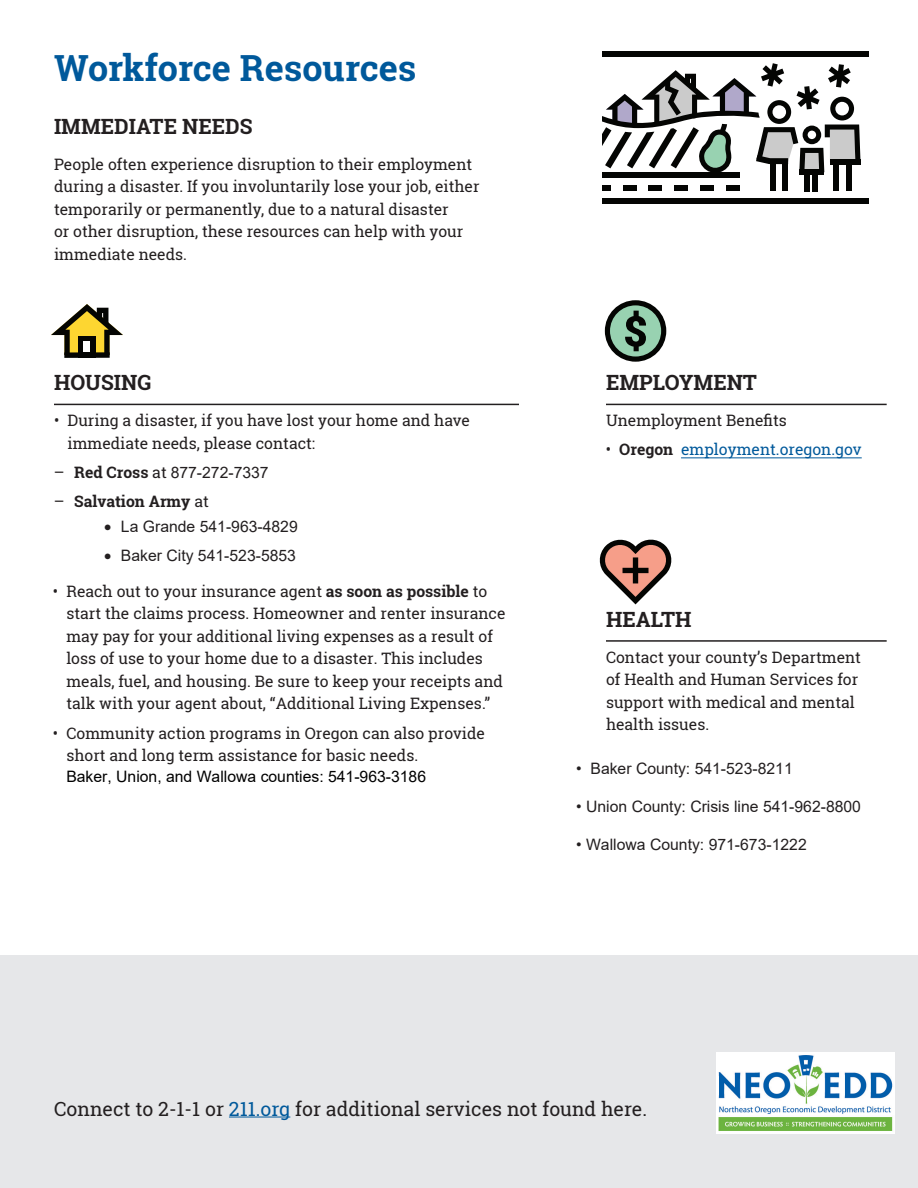
<style>
.page{position:relative;width:918px;height:1188px;background:#fff}
.page>*{position:absolute;margin:0;border:0;box-sizing:border-box;transform-origin:0 0}
.t1{font:700 36px "Roboto Slab";color:#00599b}
.H2_no_underline{font:700 21px "Roboto Slab";color:#231f20}
.body{font:19.5px "Roboto Slab";color:#231f20}
.body-2{font:15.75px/22.5px "Roboto Slab";color:#231f20}
.t2{font:15.75px "Arial";color:#231f20}
.t3{font:15.75px "Roboto Slab";color:#00599b}
.t4{font:700 15.75px "Roboto Slab";color:#231f20}
.s1{font-family:"Roboto Slab"}
.s2{font-family:"Roboto Slab";font-weight:700}
.s3{font-weight:400}
.s4{font-weight:700}
.s5{font-family:"Arial";color:#000}
.s6{color:#231f20}
.s7{font-weight:700;color:#231f20}
.s8{color:#00599b}
</style>
<div class="page">
<div style="left:0;top:956px;width:918px;height:232px;background:#e6e7e9"></div>
<hr style="left:606px;top:404px;width:281px;height:1px;background:#231f20">
<hr style="left:606px;top:640px;width:281px;height:2px;background:#231f20">
<hr style="left:54px;top:404px;width:465px;height:1px;background:#231f20">
<hr style="left:229px;top:1117px;width:61px;height:1px;background:#00599b">
<div style="left:602px;top:52px;width:266px;height:5px;background:#040503"></div>
<div style="left:602px;top:199px;width:266px;height:5px;background:#040503"></div>
<div style="left:602px;top:173px;width:137px;height:5px;background:#040503"></div>
<div style="left:602px;top:186px;width:9px;height:5px;background:#040503"></div>
<div style="left:623px;top:186px;width:13px;height:5px;background:#040503"></div>
<div style="left:649px;top:186px;width:13px;height:5px;background:#040503"></div>
<div style="left:675px;top:186px;width:13px;height:5px;background:#040503"></div>
<div style="left:700px;top:186px;width:14px;height:5px;background:#040503"></div>
<div style="left:726px;top:186px;width:14px;height:5px;background:#040503"></div>
<div style="left:770px;top:162px;width:5px;height:29px;background:#040503"></div>
<div style="left:783px;top:162px;width:5px;height:29px;background:#040503"></div>
<div style="left:805px;top:174px;width:5px;height:18px;background:#040503"></div>
<div style="left:813px;top:174px;width:5px;height:18px;background:#040503"></div>
<div style="left:833px;top:162px;width:5px;height:29px;background:#040503"></div>
<div style="left:846px;top:162px;width:5px;height:29px;background:#040503"></div>
<svg style="left:602px;top:63px;width:258px;height:111px"></svg>
<div style="left:830px;top:159px;width:30px;height:6px;background:#040503"></div>
<div style="left:799px;top:169px;width:25px;height:6px;background:#040503"></div>
<svg style="left:51px;top:304px;width:72px;height:48px"></svg>
<div style="left:64px;top:352px;width:46px;height:6px;background:#040503"></div>
<div style="left:78px;top:336px;width:18px;height:22px;background:#040503"></div>
<div style="left:84px;top:342px;width:6px;height:10px;background:#fff"></div>
<div style="left:605px;top:300px;width:61px;height:62px;background:#040503;border-radius:50%"></div>
<div style="left:610px;top:305px;width:51px;height:52px;background:#98d2b1;border-radius:50%"></div>
<svg style="left:625px;top:311px;width:21px;height:40px"></svg>
<svg style="left:600px;top:540px;width:71px;height:64px"></svg>
<img style="left:716px;top:1053px;width:178px;height:81px">
<hr style="left:681px;top:457px;width:181px;height:1px;background:#00599b">
<h1 class="t1" style="left:54px;top:43px;width:364px">Workforce Resources</h1>
<p class="H2_no_underline" style="left:54px;top:112px;width:200px">IMMEDIATE NEEDS</p>
<p class="body-2" style="left:54px;top:153px;width:427px">People often experience disruption to their employment during a disaster. If you involuntarily lose your job, either temporarily or permanently, due to a natural disaster<br>or other disruption, these resources can help with your immediate needs.</p>
<h2 class="H2_no_underline" style="left:54px;top:368px;width:99px">HOUSING</h2>
<p class="body-2" style="left:68px;top:409px;width:404px;text-indent:-14px">• During a disaster, if you have lost your home and have immediate needs, please contact:</p>
<p class="t2" style="left:54px;top:461px;width:216px"><span class="s1">–</span> <span class="s2">Red Cross</span> <span class="s1">at</span> 877-272-7337</p>
<p class="t4" style="left:54px;top:490px;width:156px"><span class="s3">–</span> Salvation Army <span class="s3">at</span></p>
<p class="t2" style="left:104px;top:516px;width:195px">• La Grande 541-963-4829</p>
<p class="t2" style="left:104px;top:545px;width:193px">• Baker City 541-523-5853</p>
<p class="body-2" style="left:66px;top:579px;width:441px;text-indent:-14px">• Reach out to your insurance agent <span class="s4">as soon as possible</span> to start the claims process. Homeowner and renter insurance may pay for your additional living expenses as a result of loss of use to your home due to a disaster. This includes meals, fuel, and housing. Be sure to keep your receipts and talk with your agent about, “Additional Living Expenses.”</p>
<p class="body-2" style="left:66px;top:722px;width:420px;line-height:21.5px;text-indent:-14px">• Community action programs in Oregon can also provide short and long term assistance for basic needs.<br><span class="s5">Baker, Union, and Wallowa counties: 541-963-3186</span></p>
<h2 class="H2_no_underline" style="left:606px;top:368px;width:153px">EMPLOYMENT</h2>
<p class="body-2" style="left:606px;top:409px;width:182px">Unemployment Benefits</p>
<p class="t3" style="left:606px;top:439px;width:257px"><span class="s6">•</span> <span class="s7">Oregon</span> employment.oregon.gov</p>
<h2 class="H2_no_underline" style="left:606px;top:605px;width:87px">HEALTH</h2>
<p class="body-2" style="left:606px;top:646px;width:257px">Contact your county’s Department of Health and Human Services for support with medical and mental health issues.</p>
<p class="t2" style="left:576px;top:758px;width:218px">• Baker County: 541-523-8211</p>
<p class="t2" style="left:576px;top:796px;width:286px">• Union County: Crisis line 541-962-8800</p>
<p class="t2" style="left:576px;top:833px;width:232px">• Wallowa County: 971-673-1222</p>
<p class="body" style="left:54px;top:1095px;width:595px">Connect to 2-1-1 or <span class="s8">211.org</span> for additional services not found here.</p>
</div>
